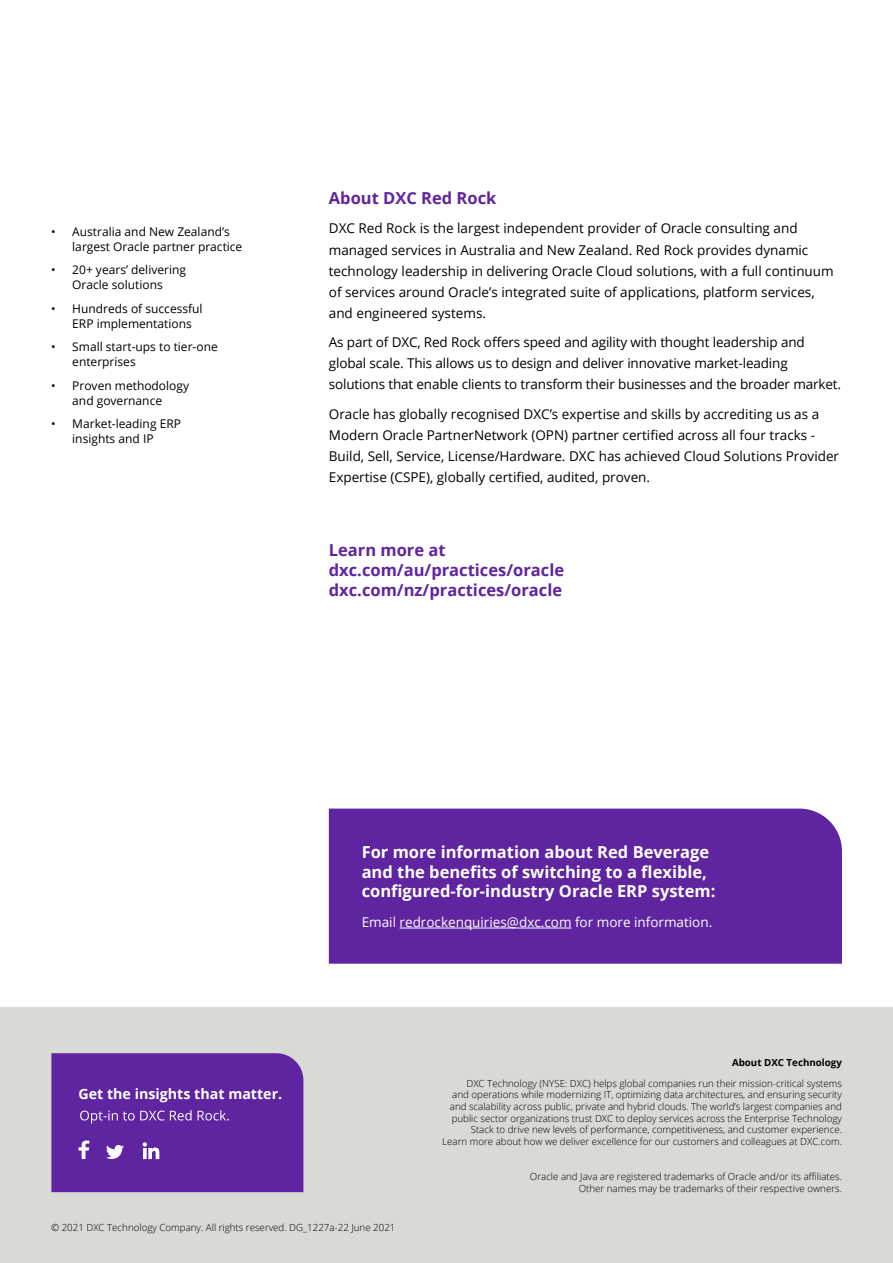
<style>
.page{position:relative;width:893px;height:1263px;background:#fff}
.page>*{position:absolute;margin:0;border:0;box-sizing:border-box;transform-origin:0 0}
.t1{font:700 16.5px/19.8px "Open Sans";color:#fff}
.t2{font:700 16.5px/19.8px "Open Sans";color:#5f249f}
.t3{font:700 14.25px "Open Sans";color:#fff}
.t4{font:13.5px/21px "Open Sans";color:#000}
.t5{font:13.5px "Open Sans";color:#fff}
.t6{font:12px/15px "Open Sans";color:#000}
.t7{font:300 9.75px/11.7px "Open Sans";color:#000;text-align:right}
.t8{font:700 9.75px "Open Sans";color:#000}
</style>
<div class="page">
<div style="left:0;top:1008px;width:893px;height:255px;background:#d9d9d6"></div>
<div style="left:51px;top:1053px;width:252px;height:139px;background:#5f249f"></div>
<div style="left:329px;top:808px;width:513px;height:156px;background:#5f249f"></div>
<hr style="left:400px;top:928px;width:172px;height:1px;background:#fff">
<p class="t6" style="left:72px;top:223px;width:172px;text-indent:-21px">• Australia and New Zealand’s largest Oracle partner practice</p>
<p class="t6" style="left:51px;top:262px;width:136px;text-align:center">• 20+ years’ delivering<br>Oracle solutions</p>
<p class="t6" style="left:72px;top:300px;width:132px;text-indent:-21px">• Hundreds of successful<br>ERP implementations</p>
<p class="t6" style="left:72px;top:339px;width:147px;text-indent:-21px">• Small start-ups to tier-one enterprises</p>
<p class="t6" style="left:51px;top:377px;width:140px;text-align:center">• Proven methodology and governance</p>
<p class="t6" style="left:51px;top:416px;width:131px;text-align:center">• Market-leading ERP insights and IP</p>
<p class="t2" style="left:329px;top:188px;width:169px">About DXC Red Rock</p>
<p class="t4" style="left:329px;top:218px;width:506px">DXC Red Rock is the largest independent provider of Oracle consulting and managed services in Australia and New Zealand. Red Rock provides dynamic technology leadership in delivering Oracle Cloud solutions, with a full continuum of services around Oracle’s integrated suite of applications, platform services, and engineered systems.</p>
<p class="t4" style="left:329px;top:331px;width:514px">As part of DXC, Red Rock offers speed and agility with thought leadership and global scale. This allows us to design and deliver innovative market-leading solutions that enable clients to transform their businesses and the broader market.</p>
<p class="t4" style="left:329px;top:403px;width:512px">Oracle has globally recognised DXC’s expertise and skills by accrediting us as a Modern Oracle PartnerNetwork (OPN) partner certified across all four tracks - Build, Sell, Service, License/Hardware. DXC has achieved Cloud Solutions Provider Expertise (CSPE), globally certified, audited, proven.</p>
<p class="t2" style="left:329px;top:540px;width:237px">Learn more at dxc.com/au/practices/oracle dxc.com/nz/practices/oracle</p>
<p class="t3" style="left:78px;top:1084px;width:205px">Get the insights that matter.</p>
<p class="t1" style="left:362px;top:841px;width:355px">For more information about Red Beverage and the benefits of switching to a flexible, configured-for-industry Oracle ERP system:</p>
<p class="t5" style="left:362px;top:913px;width:352px">Email redrockenquiries@dxc.com for more information.</p>
<p class="t8" style="left:732px;top:1056px;width:111px">About DXC Technology</p>
<p class="t7" style="left:442px;top:1077px;width:401px">DXC Technology (NYSE: DXC) helps global companies run their mission-critical systems<br>and operations while modernizing IT, optimizing data architectures, and ensuring security and scalability across public, private and hybrid clouds. The world’s largest companies and public sector organizations trust DXC to deploy services across the Enterprise Technology Stack to drive new levels of performance, competitiveness, and customer experience.<br>Learn more about how we deliver excellence for our customers and colleagues at DXC.com.</p>
<p class="t7" style="left:530px;top:1171px;width:314px">Oracle and Java are registered trademarks of Oracle and/or its affiliates.<br>Other names may be trademarks of their respective owners.</p>
<p class="t7" style="left:51px;top:1222px;width:346px">© 2021 DXC Technology Company. All rights reserved. DG_1227a-22 June 2021</p>
</div>
